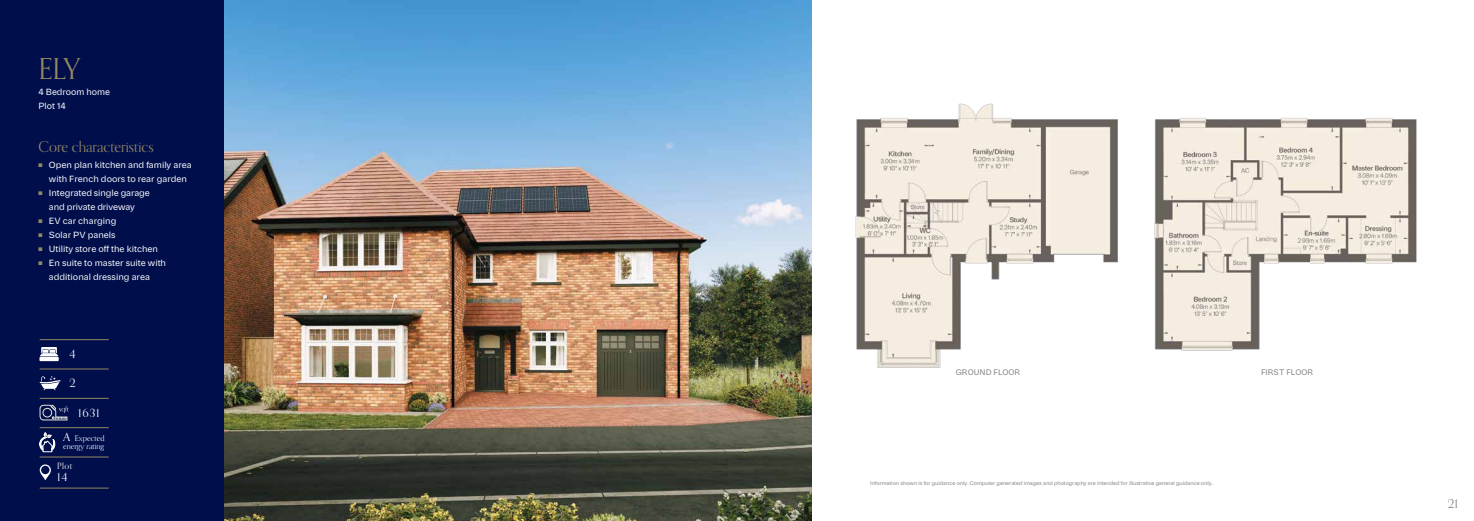
<style>
.page{position:relative;width:1474px;height:521px;background:#fff}
.page>*{position:absolute;margin:0;border:0;box-sizing:border-box;transform-origin:0 0}
.t1{font:28.88px "Orpheus Pro";color:#978961}
.t2{font:14.88px "Orpheus Pro";color:#978961}
.t3{font:12.25px "Orpheus Pro";color:#808285}
.t4{font:11.38px "Orpheus Pro";letter-spacing:.07em;color:#fff}
.t5{font:8.75px/14px "Parabolica Text";color:#fff}
.t6{font:8.75px "Orpheus Pro";color:#fff}
.t7{font:7.88px "Parabolica Text";color:#808285}
.t8{font:7.88px/7.9px "Orpheus Pro";color:#fff}
.t9{font:5.25px "Parabolica Text";letter-spacing:-.005em;color:#808285}
.s1{color:#978961}
.s2{font-size:11.38px}
</style>
<div class="page">
<img style="left:223px;top:0;width:588px;height:521px">
<div style="left:0;top:0;width:223px;height:521px;background:#000f4c"></div>
<img style="left:855px;top:103px;width:562px;height:265px">
<hr style="left:40px;top:457px;width:69px;height:1px;background:#978961">
<svg style="left:40px;top:432px;width:16px;height:20px"></svg>
<svg style="left:39px;top:464px;width:12px;height:16px"></svg>
<hr style="left:40px;top:427px;width:69px;height:1px;background:#978961">
<svg style="left:40px;top:376px;width:21px;height:14px"></svg>
<hr style="left:40px;top:398px;width:69px;height:1px;background:#978961">
<svg style="left:40px;top:347px;width:18px;height:14px"></svg>
<hr style="left:40px;top:339px;width:69px;height:1px;background:#978961">
<hr style="left:40px;top:369px;width:69px;height:1px;background:#978961">
<svg style="left:39px;top:404px;width:30px;height:17px"></svg>
<hr style="left:40px;top:488px;width:69px;height:1px;background:#978961">
<h1 class="t1" style="left:38px;top:52px;width:43px">ELY</h1>
<p class="t5" style="left:38px;top:85px;width:73px">4 Bedroom home<br>Plot 14</p>
<h2 class="t2" style="left:38px;top:138px;width:117px">Core characteristics</h2>
<p class="t5" style="left:49px;top:157px;width:144px;text-indent:-10px"><span class="s1">■</span> Open plan kitchen and family area with French doors to rear garden</p>
<p class="t5" style="left:38px;top:185px;width:113px;text-align:center"><span class="s1">■</span> Integrated single garage and private driveway</p>
<p class="t5" style="left:38px;top:213px;width:79px"><span class="s1">■</span> EV car charging</p>
<p class="t5" style="left:38px;top:227px;width:78px"><span class="s1">■</span> Solar PV panels</p>
<p class="t5" style="left:38px;top:241px;width:121px"><span class="s1">■</span> Utility store off the kitchen</p>
<p class="t5" style="left:49px;top:255px;width:119px;text-indent:-10px"><span class="s1">■</span> En suite to master suite with additional dressing area</p>
<h3 class="t4" style="left:69px;top:347px;width:8px">4</h3>
<h3 class="t4" style="left:69px;top:376px;width:8px">2</h3>
<h3 class="t4" style="left:78px;top:406px;width:23px">1631</h3>
<p class="t8" style="left:63px;top:434px;width:43px"><span class="s2">A</span> Expected energy rating</p>
<p class="t6" style="left:57px;top:461px;width:17px">Plot</p>
<h3 class="t4" style="left:57px;top:470px;width:12px">14</h3>
<p class="t7" style="left:955px;top:367px;width:66px">GROUND FLOOR</p>
<p class="t7" style="left:1261px;top:367px;width:54px">FIRST FLOOR</p>
<p class="t9" style="left:870px;top:479px;width:344px">Information shown is for guidance only. Computer generated images and photography are intended for illustrative general guidance only.</p>
<h3 class="t3" style="left:1447px;top:496px;width:12px">21</h3>
</div>
